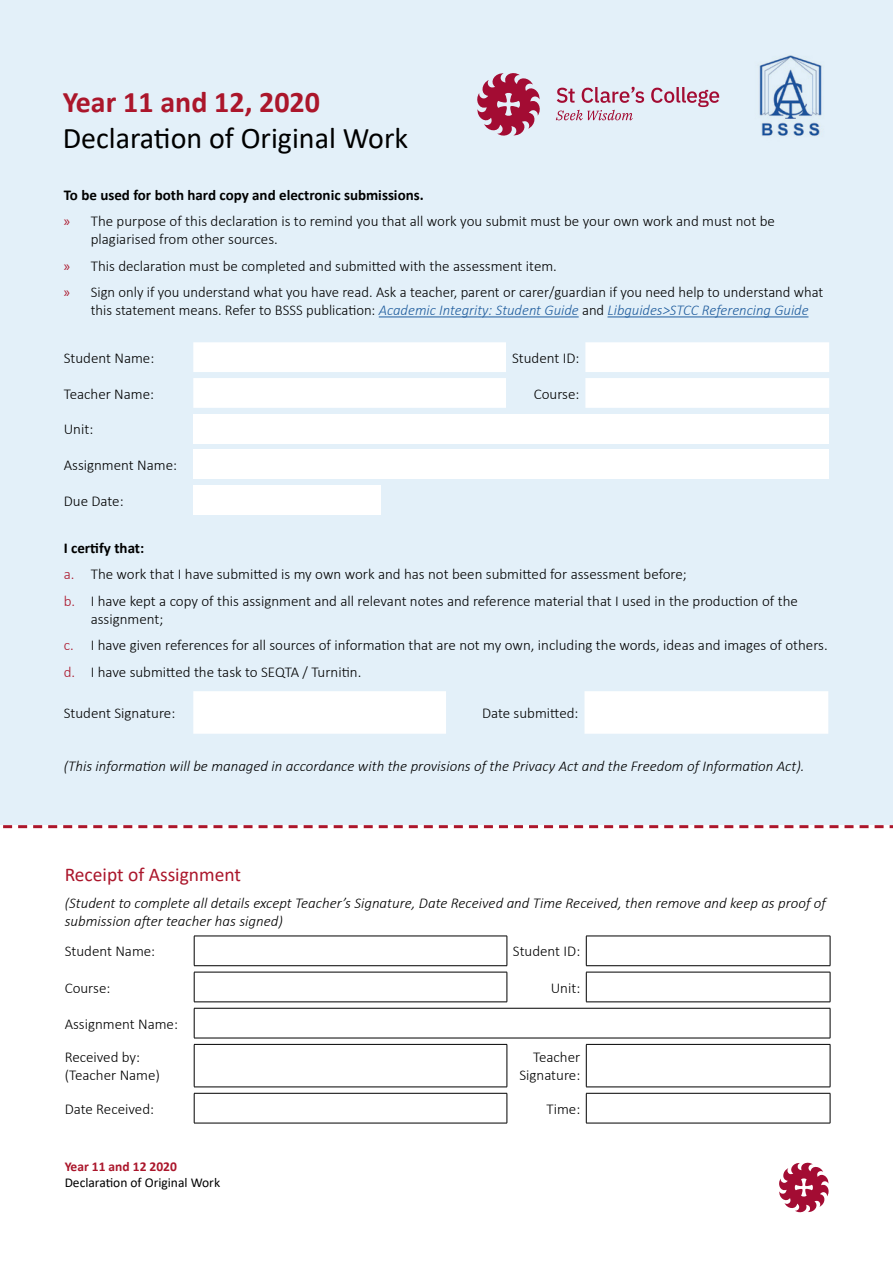
<style>
.page{position:relative;width:893px;height:1263px;background:#fff}
.page>*{position:absolute;margin:0;border:0;box-sizing:border-box;transform-origin:0 0}
.t1{font:30px "Calibri";color:#000}
.t2{font:700 30px "Calibri";color:#ab162b}
.t3{font:19.5px "Calibri";color:#ab162b}
.t4{font:300 15px/26.5px "Calibri";color:#000}
.t5{font:italic 300 15px/18px "Calibri";color:#000}
.t6{font:italic 300 15px "Calibri";color:#215e9e}
.t7{font:13.5px "Calibri";color:#000}
.t8{font:700 13.5px "Calibri";color:#ab162b}
.s1{font-weight:700}
.s2{font-family:"Myriad Pro";font-weight:400;color:#ab162b}
.s3{font-style:normal;color:#000}
.s4{color:#ab162b}
</style>
<div class="page">
<div style="left:0;top:0;width:893px;height:828px;background:#e3f0f9"></div>
<svg style="left:0;top:825px;width:893px;height:3px;background:#cf7a86"></svg>
<hr style="left:379px;top:317px;width:200px;height:1px;background:#215e9e">
<hr style="left:607px;top:317px;width:201px;height:1px;background:#215e9e">
<svg style="left:193px;top:342px;width:636px;height:30px;background:#fbfcfe"></svg>
<svg style="left:193px;top:378px;width:636px;height:30px;background:#fbfdfe"></svg>
<div style="left:193px;top:414px;width:636px;height:30px;background:#fff"></div>
<div style="left:193px;top:450px;width:636px;height:29px;background:#fff"></div>
<div style="left:193px;top:485px;width:187px;height:30px;background:#fff"></div>
<svg style="left:193px;top:691px;width:635px;height:43px"></svg>
<svg style="left:194px;top:936px;width:637px;height:30px"></svg>
<hr style="left:586px;top:965px;width:244px;height:1px;background:#000">
<svg style="left:506px;top:972px;width:324px;height:30px"></svg>
<hr style="left:194px;top:972px;width:313px;height:1px;background:#000">
<hr style="left:194px;top:972px;width:1px;height:30px;background:#000">
<hr style="left:507px;top:972px;width:1px;height:30px;background:#000">
<hr style="left:194px;top:1001px;width:313px;height:1px;background:#000">
<hr style="left:586px;top:972px;width:244px;height:1px;background:#000">
<hr style="left:586px;top:972px;width:1px;height:30px;background:#000">
<hr style="left:830px;top:972px;width:1px;height:30px;background:#000">
<hr style="left:586px;top:1001px;width:244px;height:1px;background:#000">
<hr style="left:194px;top:1008px;width:636px;height:1px;background:#000">
<hr style="left:194px;top:1008px;width:1px;height:30px;background:#000">
<hr style="left:830px;top:1008px;width:1px;height:30px;background:#000">
<hr style="left:194px;top:1038px;width:636px;height:1px;background:#000">
<svg style="left:195px;top:1044px;width:635px;height:43px"></svg>
<hr style="left:194px;top:1044px;width:313px;height:1px;background:#000">
<hr style="left:194px;top:1044px;width:1px;height:43px;background:#000">
<hr style="left:507px;top:1044px;width:1px;height:43px;background:#000">
<hr style="left:194px;top:1087px;width:313px;height:1px;background:#000">
<hr style="left:586px;top:1044px;width:244px;height:1px;background:#000">
<hr style="left:586px;top:1044px;width:1px;height:43px;background:#000">
<hr style="left:830px;top:1044px;width:1px;height:43px;background:#000">
<hr style="left:586px;top:1087px;width:244px;height:1px;background:#000">
<svg style="left:195px;top:1093px;width:635px;height:30px"></svg>
<hr style="left:194px;top:1093px;width:313px;height:1px;background:#000">
<hr style="left:194px;top:1093px;width:1px;height:30px;background:#000">
<hr style="left:507px;top:1093px;width:1px;height:30px;background:#000">
<hr style="left:194px;top:1123px;width:313px;height:1px;background:#000">
<hr style="left:586px;top:1093px;width:244px;height:1px;background:#000">
<hr style="left:586px;top:1093px;width:1px;height:30px;background:#000">
<hr style="left:830px;top:1093px;width:1px;height:30px;background:#000">
<hr style="left:586px;top:1123px;width:244px;height:1px;background:#000">
<img style="left:759px;top:55px;width:63px;height:81px">
<svg style="left:477px;top:73px;width:242px;height:63px"></svg>
<svg style="left:779px;top:1163px;width:50px;height:49px"></svg>
<h1 class="t2" style="left:63px;top:81px;width:259px">Year 11 and 12, 2020</h1>
<h1 class="t1" style="left:63px;top:117px;width:347px">Declaration of Original Work</h1>
<p class="t4" style="left:64px;top:181px;width:713px"><span class="s1">To be used for both hard copy and electronic submissions.<br></span><span class="s2">»</span> The purpose of this declaration is to remind you that all work you submit must be your own work and must not be</p>
<p class="t4" style="left:64px;top:226px;width:761px;text-indent:27px">plagiarised from other sources.<br><span class="s2">»</span> This declaration must be completed and submitted with the assessment item.<br><span class="s2">»</span> Sign only if you understand what you have read. Ask a teacher, parent or carer/guardian if you need help to understand what</p>
<p class="t6" style="left:91px;top:301px;width:719px"><span class="s3">this statement means. Refer to BSSS publication:</span> Academic Integrity: Student Guide <span class="s3">and</span> Libguides&gt;STCC Referencing Guide</p>
<p class="t4" style="left:64px;top:344px;width:92px">Student Name:</p>
<p class="t4" style="left:512px;top:344px;width:69px">Student ID:</p>
<p class="t4" style="left:64px;top:380px;width:92px">Teacher Name:</p>
<p class="t4" style="left:534px;top:380px;width:47px">Course:</p>
<p class="t4" style="left:64px;top:416px;width:31px">Unit:</p>
<p class="t4" style="left:64px;top:452px;width:115px">Assignment Name:</p>
<p class="t4" style="left:64px;top:487px;width:61px">Due Date:</p>
<p class="t4" style="left:64px;top:534px;width:736px"><span class="s1">I certify that:<br></span><span class="s4">a.</span> The work that I have submitted is my own work and has not been submitted for assessment before;<br><span class="s4">b.</span> I have kept a copy of this assignment and all relevant notes and reference material that I used in the production of the</p>
<p class="t4" style="left:64px;top:605px;width:765px;text-indent:27px">assignment;<br><span class="s4">c.</span> I have given references for all sources of information that are not my own, including the words, ideas and images of others. <span class="s4">d.</span> I have submitted the task to SEQTA / Turnitin.</p>
<p class="t4" style="left:64px;top:700px;width:113px">Student Signature:</p>
<p class="t4" style="left:482px;top:700px;width:98px">Date submitted:</p>
<p class="t5" style="left:64px;top:757px;width:742px">(This information will be managed in accordance with the provisions of the Privacy Act and the Freedom of Information Act).</p>
<h2 class="t3" style="left:65px;top:861px;width:178px">Receipt of Assignment</h2>
<p class="t5" style="left:65px;top:893px;width:763px">(Student to complete all details except Teacher’s Signature, Date Received and Time Received, then remove and keep as proof of submission after teacher has signed)</p>
<p class="t4" style="left:65px;top:938px;width:92px">Student Name:</p>
<p class="t4" style="left:513px;top:938px;width:69px">Student ID:</p>
<p class="t4" style="left:65px;top:974px;width:47px">Course:</p>
<p class="t4" style="left:551px;top:974px;width:31px">Unit:</p>
<p class="t4" style="left:65px;top:1010px;width:115px">Assignment Name:</p>
<p class="t4" style="left:65px;top:1048px;width:97px;line-height:18px">Received by: (Teacher Name)</p>
<p class="t4" style="left:519px;top:1048px;width:62px;line-height:18px;text-align:right">Teacher<br>Signature:</p>
<p class="t4" style="left:65px;top:1095px;width:91px">Date Received:</p>
<p class="t4" style="left:546px;top:1095px;width:35px">Time:</p>
<p class="t8" style="left:65px;top:1157px;width:114px">Year 11 and 12 2020</p>
<p class="t7" style="left:65px;top:1173px;width:157px">Declaration of Original Work</p>
</div>
